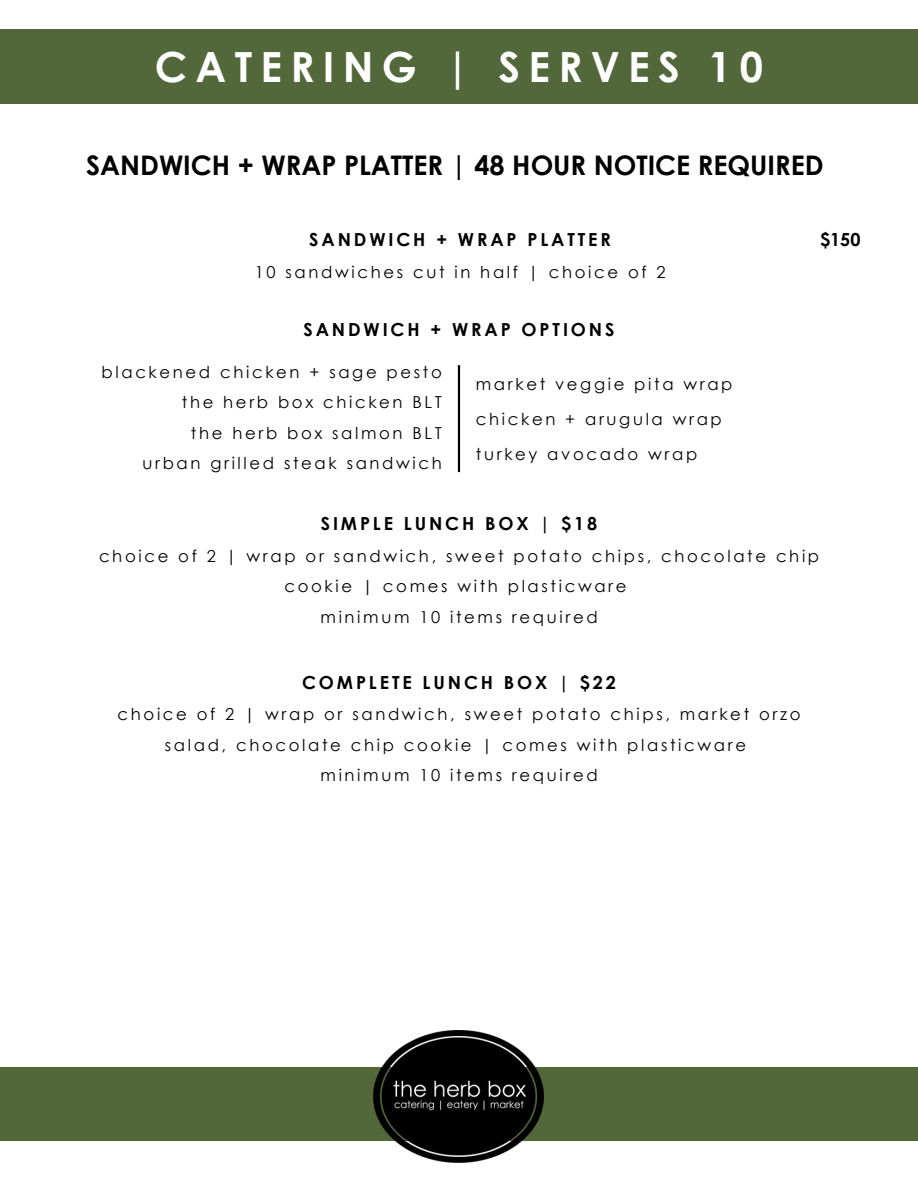
<style>
.page{position:relative;width:918px;height:1188px;background:#fff}
.page>*{position:absolute;margin:0;border:0;box-sizing:border-box;transform-origin:0 0}
.t1{font:700 41.55px "Century Gothic";letter-spacing:.2em;color:#fff}
.t2{font:700 27px "Century Gothic";color:#000}
.t3{font:700 18px "Century Gothic";letter-spacing:.16em;color:#000}
.t4{font:16.5px/30.3px "Century Gothic";letter-spacing:.16em;color:#000;text-align:center}
</style>
<div class="page">
<div style="left:0;top:1068px;width:918px;height:73px;background:#52683b"></div>
<img style="left:374px;top:1031px;width:170px;height:131px">
<div style="left:0;top:29px;width:918px;height:74px;background:#52683b"></div>
<hr style="left:458px;top:365px;width:2px;height:107px;background:#000">
<h1 class="t1" style="left:155px;top:40px;width:610px">CATERING | SERVES 10</h1>
<h2 class="t2" style="left:86px;top:148px;width:739px">SANDWICH + WRAP PLATTER | 48 HOUR NOTICE REQUIRED</h2>
<p class="t3" style="left:309px;top:228px;width:303px">SANDWICH + WRAP PLATTER</p>
<p class="t4" style="left:255px;top:256px;width:412px">10 sandwiches cut in half | choice of 2</p>
<p class="t3" style="left:303px;top:318px;width:313px">SANDWICH + WRAP OPTIONS</p>
<p class="t4" style="left:102px;top:356px;width:342px;text-align:right">blackened chicken + sage pesto the herb box chicken BLT<br>the herb box salmon BLT<br>urban grilled steak sandwich</p>
<p class="t4" style="left:476px;top:366px;width:258px;line-height:34.8px;text-align:left">market veggie pita wrap chicken + arugula wrap turkey avocado wrap</p>
<p class="t3" style="left:820px;top:228px;width:42px">$150</p>
<p class="t3" style="left:321px;top:512px;width:278px">SIMPLE LUNCH BOX | $18</p>
<p class="t4" style="left:99px;top:540px;width:722px">choice of 2 | wrap or sandwich, sweet potato chips, chocolate chip cookie | comes with plasticware<br>minimum 10 items required</p>
<p class="t3" style="left:302px;top:671px;width:315px">COMPLETE LUNCH BOX | $22</p>
<p class="t4" style="left:118px;top:699px;width:684px">choice of 2 | wrap or sandwich, sweet potato chips, market orzo salad, chocolate chip cookie | comes with plasticware<br>minimum 10 items required</p>
</div>
